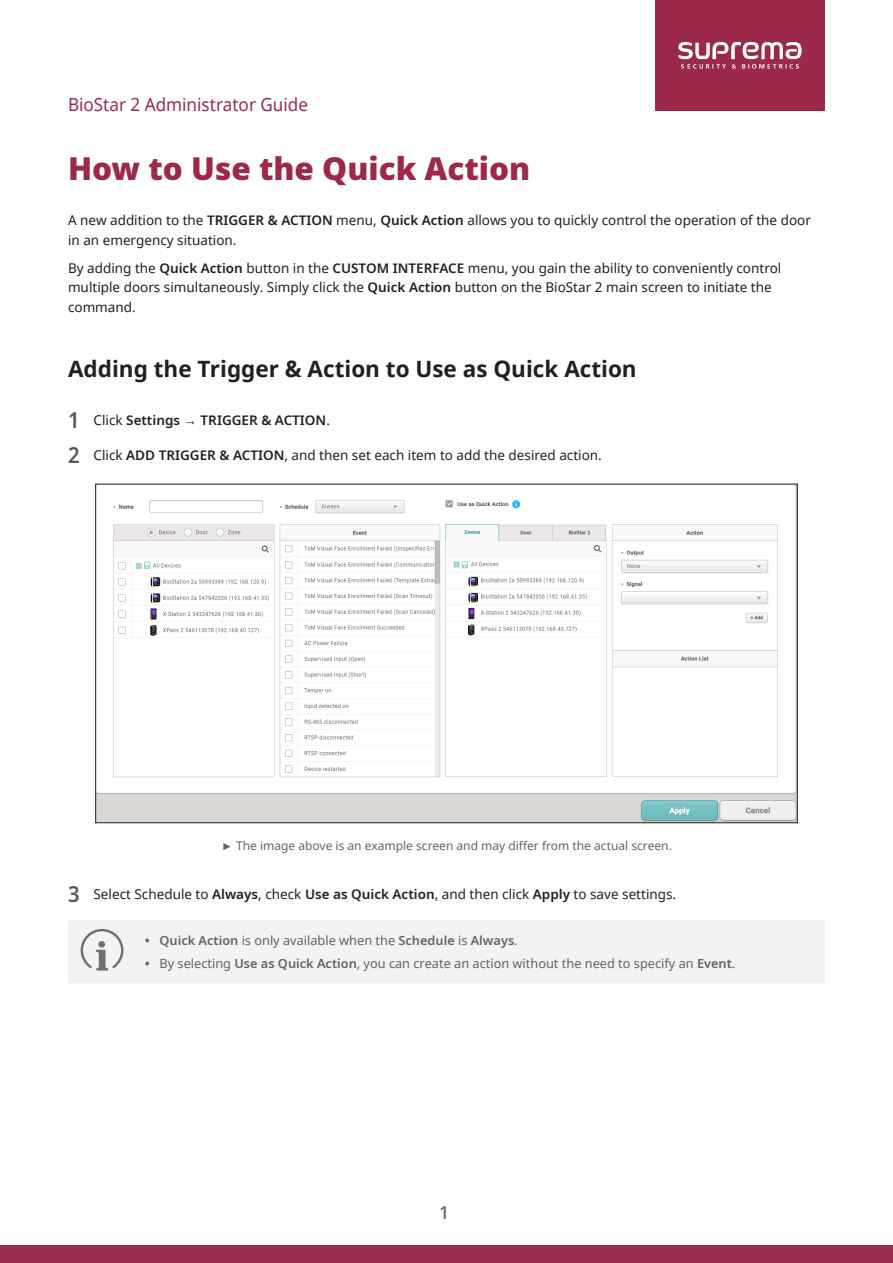
<style>
.page{position:relative;width:893px;height:1263px;background:#fff}
.page>*{position:absolute;margin:0;border:0;box-sizing:border-box;transform-origin:0 0}
.Chapter{font:900 31.5px "Noto Sans";color:#9c2949}
.Heading1{font:700 22.5px "Noto Sans";color:#231f20}
.ModelName-Cover{font:18px "Noto Sans";color:#9c2949;scale:.95 1}
.t1{font:500 18px "Noto Sans";color:#636366}
.Description{font:13.5px/19.5px "Noto Sans";color:#231f20}
.t2{font:600 13.5px "Noto Sans";color:#231f20}
.t3{font:12.75px "Noto Sans";color:#636366}
.t4{font:600 12.75px "Noto Sans";color:#636366}
.Description-Cell-Gray_Center{font:12px "Noto Sans";color:#636366}
.s1{font-weight:600}
.s2{font-size:22.5px;color:#57585a}
.s3{font-weight:400}
.s4{font-weight:600;font-size:22.5px;color:#57585a}
.s5{font-weight:400;font-size:15.3px}
.s6{font-size:15.3px}
</style>
<div class="page">
<div style="left:0;top:1245px;width:893px;height:18px;background:#992d4b"></div>
<div style="left:655px;top:0;width:170px;height:111px;background:#9c2949"></div>
<svg style="left:678px;top:42px;width:124px;height:27px"></svg>
<img style="left:97px;top:500px;width:698px;height:321px">
<div style="left:68px;top:921px;width:757px;height:62px;background:#f2f3f4"></div>
<svg style="left:81px;top:929px;width:42px;height:41px"></svg>
<p class="ModelName-Cover" style="left:68px;top:92px;width:254px">BioStar 2 Administrator Guide</p>
<p class="Chapter" style="left:68px;top:145px;width:464px">How to Use the Quick Action</p>
<p class="Description" style="left:68px;top:210px;width:744px">A new addition to the <span class="s1">TRIGGER &amp; ACTION</span> menu, <span class="s1">Quick Action</span> allows you to quickly control the operation of the door in an emergency situation.</p>
<p class="Description" style="left:68px;top:258px;width:715px">By adding the <span class="s1">Quick Action</span> button in the <span class="s1">CUSTOM INTERFACE</span> menu, you gain the ability to conveniently control multiple doors simultaneously. Simply click the <span class="s1">Quick Action</span> button on the BioStar 2 main screen to initiate the command.</p>
<p class="Heading1" style="left:68px;top:353px;width:570px">Adding the Trigger &amp; Action to Use as Quick Action</p>
<p class="t2" style="left:68px;top:410px;width:263px"><span class="s2">1</span> <span class="s3">Click</span> Settings <span class="s3">→</span> TRIGGER &amp; ACTION<span class="s3">.</span></p>
<p class="Description" style="left:68px;top:445px;width:535px"><span class="s4">2</span> Click <span class="s1">ADD TRIGGER &amp; ACTION</span>, and then set each item to add the desired action.</p>
<p class="Description-Cell-Gray_Center" style="left:221px;top:837px;width:452px">► The image above is an example screen and may differ from the actual screen.</p>
<p class="Description" style="left:68px;top:884px;width:610px"><span class="s4">3</span> Select Schedule to <span class="s1">Always</span>, check <span class="s1">Use as Quick Action</span>, and then click <span class="s1">Apply</span> to save settings.</p>
<p class="t4" style="left:145px;top:932px;width:375px"><span class="s5">•</span> Quick Action <span class="s3">is only available when the</span> Schedule <span class="s3">is</span> Always<span class="s3">.</span></p>
<p class="t3" style="left:145px;top:954px;width:592px"><span class="s6">•</span> By selecting <span class="s1">Use as Quick Action</span>, you can create an action without the need to specify an <span class="s1">Event</span>.</p>
<h3 class="t1" style="left:439px;top:1200px;width:12px">1</h3>
</div>
